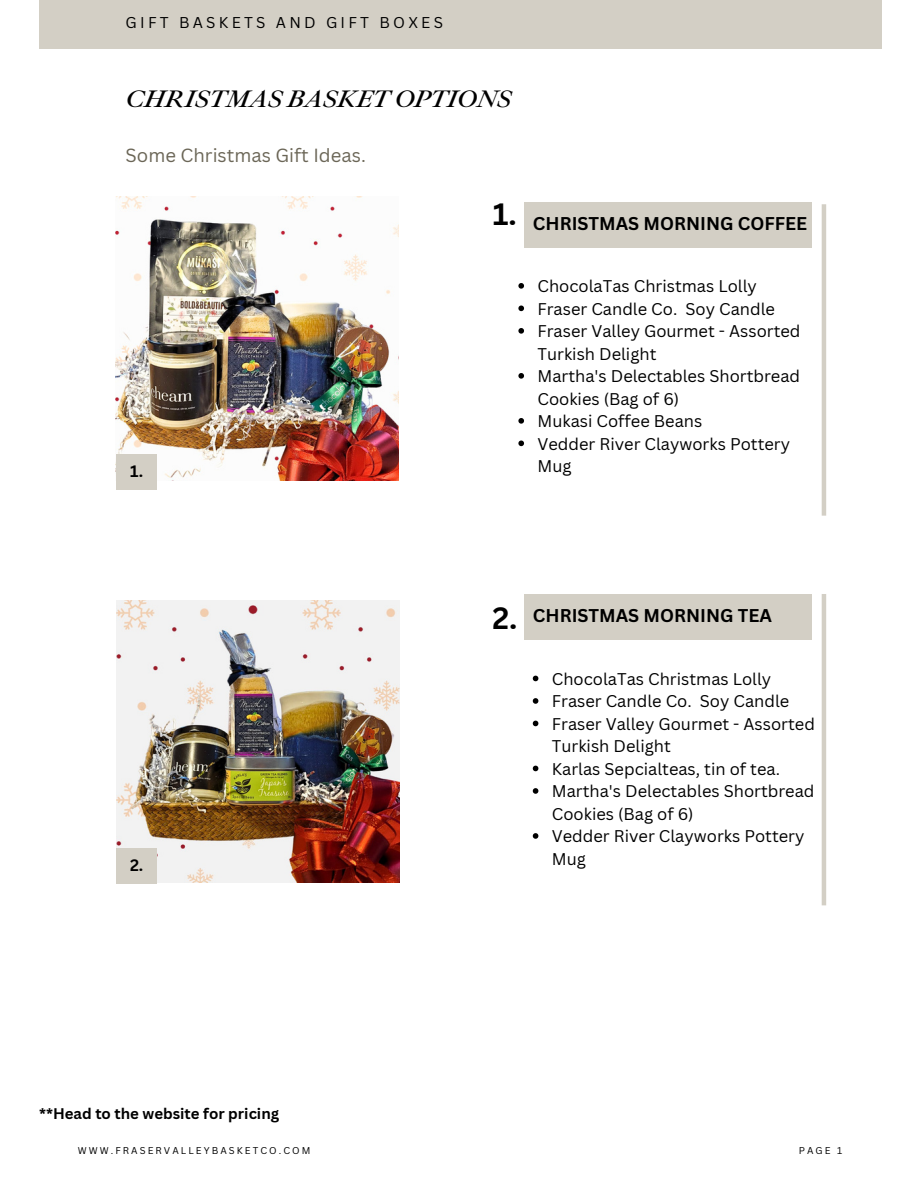
<style>
.page{position:relative;width:918px;height:1188px;background:#fff}
.page>*{position:absolute;margin:0;border:0;box-sizing:border-box;transform-origin:0 0}
.t1{font:700 30px "Canva Sans";color:#000}
.t2{font:italic 24px "Ibarra Real Nova";color:#000}
.t3{font:18.45px "Canva Sans";color:#6b6657}
.t4{font:700 18px "Canva Sans";color:#000}
.t5{font:16.5px/22.5px "Canva Sans";color:#000}
.t6{font:700 16.05px "Canva Sans";color:#000}
.t7{font:15.3px "Canva Sans";letter-spacing:.215em;color:#000}
.t8{font:700 15px "Canva Sans";color:#000}
.t9{font:9.6px "Canva Sans";letter-spacing:.215em;color:#000}
</style>
<div class="page">
<img style="left:115px;top:196px;width:284px;height:285px">
<div style="left:117px;top:454px;width:40px;height:35px;background:#d3cfc5"></div>
<div style="left:39px;top:0;width:843px;height:48px;background:#d3cfc5"></div>
<div style="left:524px;top:203px;width:288px;height:45px;background:#d3cfc5"></div>
<svg style="left:518px;top:283px;width:6px;height:6px"></svg>
<svg style="left:518px;top:306px;width:6px;height:5px"></svg>
<svg style="left:518px;top:328px;width:6px;height:6px"></svg>
<svg style="left:518px;top:373px;width:6px;height:6px"></svg>
<svg style="left:518px;top:418px;width:6px;height:6px"></svg>
<svg style="left:518px;top:441px;width:6px;height:5px"></svg>
<img style="left:117px;top:601px;width:282px;height:282px">
<div style="left:117px;top:848px;width:40px;height:35px;background:#d3cfc5"></div>
<hr style="left:822px;top:204px;width:4px;height:312px;background:#d3cfc5">
<hr style="left:822px;top:594px;width:4px;height:311px;background:#d3cfc5">
<div style="left:524px;top:594px;width:288px;height:45px;background:#d3cfc5"></div>
<svg style="left:533px;top:676px;width:5px;height:5px"></svg>
<svg style="left:533px;top:698px;width:5px;height:6px"></svg>
<svg style="left:533px;top:721px;width:5px;height:5px"></svg>
<svg style="left:533px;top:766px;width:5px;height:5px"></svg>
<svg style="left:533px;top:788px;width:5px;height:6px"></svg>
<svg style="left:533px;top:833px;width:5px;height:6px"></svg>
<h5 class="t7" style="left:126px;top:12px;width:319px">GIFT BASKETS AND GIFT BOXES</h5>
<h4 class="t2" style="left:126px;top:84px;width:387px">CHRISTMAS BASKET OPTIONS</h4>
<p class="t3" style="left:126px;top:142px;width:242px">Some Christmas Gift Ideas.</p>
<h2 class="t6" style="left:130px;top:459px;width:14px">1.</h2>
<p class="t6" style="left:130px;top:853px;width:15px">2.</p>
<p class="t8" style="left:39px;top:1103px;width:242px">**Head to the website for pricing</p>
<p class="t1" style="left:493px;top:193px;width:26px">1.</p>
<p class="t4" style="left:533px;top:211px;width:276px">CHRISTMAS MORNING COFFEE</p>
<p class="t5" style="left:537px;top:274px;width:221px">ChocolaTas Christmas Lolly</p>
<p class="t5" style="left:537px;top:297px;width:239px">Fraser Candle Co. Soy Candle</p>
<p class="t5" style="left:537px;top:319px;width:265px">Fraser Valley Gourmet - Assorted<br>Turkish Delight</p>
<p class="t5" style="left:537px;top:364px;width:264px">Martha's Delectables Shortbread<br>Cookies (Bag of 6)</p>
<p class="t5" style="left:537px;top:409px;width:166px">Mukasi Coffee Beans</p>
<h5 class="t5" style="left:537px;top:432px;width:254px">Vedder River Clayworks Pottery<br>Mug</h5>
<h3 class="t1" style="left:492px;top:597px;width:26px">2.</h3>
<p class="t4" style="left:533px;top:602px;width:241px">CHRISTMAS MORNING TEA</p>
<p class="t5" style="left:552px;top:667px;width:221px">ChocolaTas Christmas Lolly</p>
<p class="t5" style="left:552px;top:689px;width:239px">Fraser Candle Co. Soy Candle</p>
<p class="t5" style="left:552px;top:712px;width:265px">Fraser Valley Gourmet - Assorted<br>Turkish Delight</p>
<p class="t5" style="left:552px;top:757px;width:230px">Karlas Sepcialteas, tin of tea.</p>
<p class="t5" style="left:552px;top:779px;width:264px">Martha's Delectables Shortbread<br>Cookies (Bag of 6)</p>
<p class="t5" style="left:552px;top:824px;width:254px">Vedder River Clayworks Pottery<br>Mug</p>
<h1 class="t9" style="left:78px;top:1144px;width:234px">WWW.FRASERVALLEYBASKETCO.COM</h1>
<h3 class="t9" style="left:799px;top:1144px;width:45px">PAGE 1</h3>
</div>
